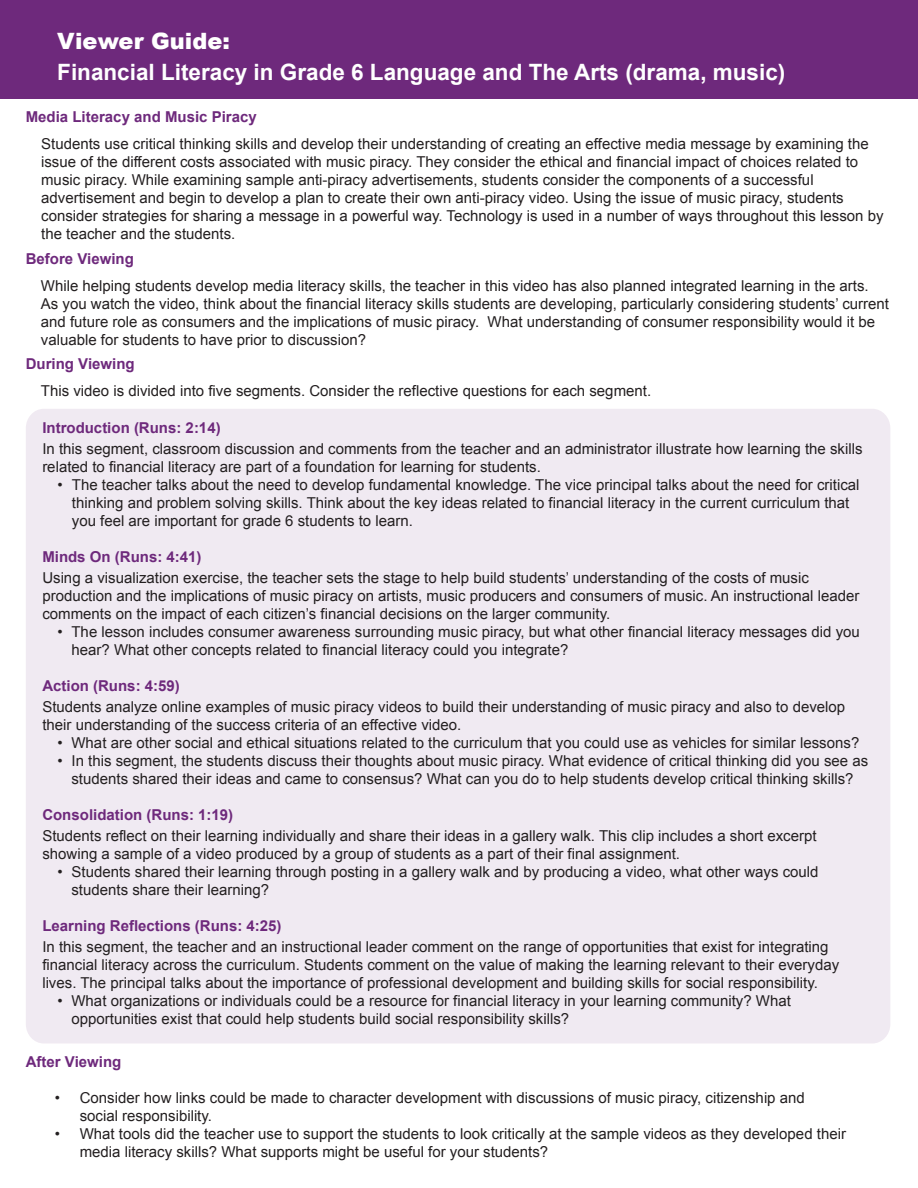
<style>
.page{position:relative;width:918px;height:1188px;background:#fff}
.page>*{position:absolute;margin:0;border:0;box-sizing:border-box;transform-origin:0 0}
.t1{font:700 22.5px "Arial";color:#fff}
.t2{font:900 22.5px "Arial";color:#fff}
.t3{font:15px/18px "Arial";color:#231f20}
.t4{font:700 15px "Arial";color:#6e297c}
</style>
<div class="page">
<div style="left:26px;top:409px;width:864px;height:634px;background:#f0eaf2;border-radius:19px"></div>
<div style="left:0;top:0;width:918px;height:98px;background:#6e297c"></div>
<h1 class="t2" style="left:57px;top:24px;width:174px">Viewer Guide:</h1>
<h1 class="t1" style="left:57px;top:58px;width:730px">Financial Literacy in Grade 6 Language and The Arts (drama, music)</h1>
<p class="t4" style="left:26px;top:107px;width:232px">Media Literacy and Music Piracy</p>
<p class="t3" style="left:41px;top:135px;width:844px">Students use critical thinking skills and develop their understanding of creating an effective media message by examining the issue of the different costs associated with music piracy. They consider the ethical and financial impact of choices related to music piracy. While examining sample anti-piracy advertisements, students consider the components of a successful advertisement and begin to develop a plan to create their own anti-piracy video. Using the issue of music piracy, students consider strategies for sharing a message in a powerful way. Technology is used in a number of ways throughout this lesson by the teacher and the students.</p>
<p class="t4" style="left:26px;top:248px;width:110px">Before Viewing</p>
<p class="t3" style="left:41px;top:277px;width:850px">While helping students develop media literacy skills, the teacher in this video has also planned integrated learning in the arts.<br>As you watch the video, think about the financial literacy skills students are developing, particularly considering students’ current and future role as consumers and the implications of music piracy. What understanding of consumer responsibility would it be valuable for students to have prior to discussion?</p>
<p class="t4" style="left:26px;top:354px;width:110px">During Viewing</p>
<p class="t3" style="left:41px;top:382px;width:612px">This video is divided into five segments. Consider the reflective questions for each segment.</p>
<p class="t4" style="left:42px;top:418px;width:180px">Introduction (Runs: 2:14)</p>
<p class="t3" style="left:42px;top:440px;width:822px">In this segment, classroom discussion and comments from the teacher and an administrator illustrate how learning the skills related to financial literacy are part of a foundation for learning for students.</p>
<p class="t3" style="left:72px;top:476px;width:789px;text-indent:-14px">• The teacher talks about the need to develop fundamental knowledge. The vice principal talks about the need for critical thinking and problem solving skills. Think about the key ideas related to financial literacy in the current curriculum that you feel are important for grade 6 students to learn.</p>
<p class="t4" style="left:42px;top:547px;width:161px">Minds On (Runs: 4:41)</p>
<p class="t3" style="left:42px;top:569px;width:819px">Using a visualization exercise, the teacher sets the stage to help build students’ understanding of the costs of music production and the implications of music piracy on artists, music producers and consumers of music. An instructional leader comments on the impact of each citizen’s financial decisions on the larger community.</p>
<p class="t3" style="left:71px;top:623px;width:790px;text-indent:-14px">• The lesson includes consumer awareness surrounding music piracy, but what other financial literacy messages did you hear? What other concepts related to financial literacy could you integrate?</p>
<p class="t4" style="left:42px;top:676px;width:139px">Action (Runs: 4:59)</p>
<p class="t3" style="left:42px;top:698px;width:804px">Students analyze online examples of music piracy videos to build their understanding of music piracy and also to develop their understanding of the success criteria of an effective video.</p>
<p class="t3" style="left:57px;top:734px;width:803px">• What are other social and ethical situations related to the curriculum that you could use as vehicles for similar lessons?</p>
<p class="t3" style="left:57px;top:752px;width:812px;text-align:center">• In this segment, the students discuss their thoughts about music piracy. What evidence of critical thinking did you see as students shared their ideas and came to consensus? What can you do to help students develop critical thinking skills?</p>
<p class="t4" style="left:42px;top:805px;width:192px">Consolidation (Runs: 1:19)</p>
<p class="t3" style="left:42px;top:827px;width:776px">Students reflect on their learning individually and share their ideas in a gallery walk. This clip includes a short excerpt showing a sample of a video produced by a group of students as a part of their final assignment.</p>
<p class="t3" style="left:71px;top:863px;width:749px;text-indent:-14px">• Students shared their learning through posting in a gallery walk and by producing a video, what other ways could students share their learning?</p>
<p class="t4" style="left:42px;top:916px;width:241px">Learning Reflections (Runs: 4:25)</p>
<p class="t3" style="left:42px;top:938px;width:798px">In this segment, the teacher and an instructional leader comment on the range of opportunities that exist for integrating financial literacy across the curriculum. Students comment on the value of making the learning relevant to their everyday lives. The principal talks about the importance of professional development and building skills for social responsibility.</p>
<p class="t3" style="left:71px;top:992px;width:721px;text-indent:-14px">• What organizations or individuals could be a resource for financial literacy in your learning community? What opportunities exist that could help students build social responsibility skills?</p>
<p class="t4" style="left:26px;top:1052px;width:97px">After Viewing</p>
<p class="t3" style="left:80px;top:1089px;width:727px;text-indent:-25px">• Consider how links could be made to character development with discussions of music piracy, citizenship and social responsibility.</p>
<p class="t3" style="left:80px;top:1125px;width:768px;text-indent:-25px">• What tools did the teacher use to support the students to look critically at the sample videos as they developed their media literacy skills? What supports might be useful for your students?</p>
</div>
